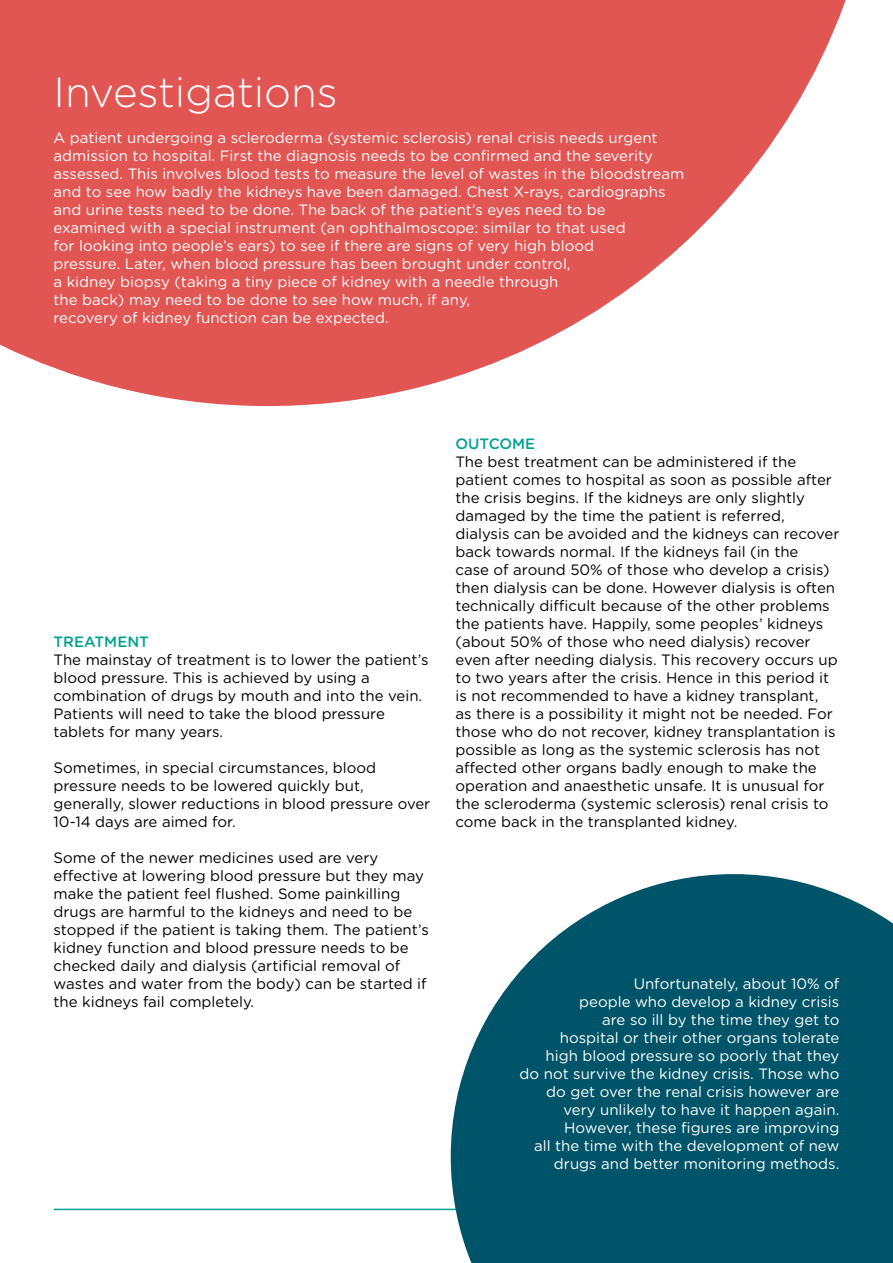
<style>
.page{position:relative;width:893px;height:1263px;background:#fff}
.page>*{position:absolute;margin:0;border:0;box-sizing:border-box;transform-origin:0 0}
.t1{font:300 42px "Gotham Rounded";color:#fff}
.t2{font:15px/18px "Gotham Rounded";color:#000}
.t3{font:15px/18px "Gotham Rounded";color:#fff}
.t4{font:500 15px "Gotham Rounded";color:#00a291}
</style>
<div class="page">
<hr style="left:54px;top:1209px;width:785px;height:1px;background:#00a291">
<svg style="left:451px;top:874px;width:442px;height:389px;background:#1e687a"></svg>
<svg style="left:0;top:0;width:846px;height:406px;fill:#e15553"></svg>
<h1 class="t1" style="left:54px;top:64px;width:286px">Investigations</h1>
<p class="t3" style="left:54px;top:128px;width:632px">A patient undergoing a scleroderma (systemic sclerosis) renal crisis needs urgent admission to hospital. First the diagnosis needs to be confirmed and the severity assessed. This involves blood tests to measure the level of wastes in the bloodstream and to see how badly the kidneys have been damaged. Chest X-rays, cardiographs and urine tests need to be done. The back of the patient’s eyes need to be<br>examined with a special instrument (an ophthalmoscope: similar to that used<br>for looking into people’s ears) to see if there are signs of very high blood<br>pressure. Later, when blood pressure has been brought under control,<br>a kidney biopsy (taking a tiny piece of kidney with a needle through<br>the back) may need to be done to see how much, if any,<br>recovery of kidney function can be expected.</p>
<p class="t4" style="left:54px;top:631px;width:97px">TREATMENT</p>
<p class="t2" style="left:54px;top:650px;width:376px">The mainstay of treatment is to lower the patient’s blood pressure. This is achieved by using a combination of drugs by mouth and into the vein.<br>Patients will need to take the blood pressure tablets for many years.</p>
<p class="t2" style="left:54px;top:758px;width:378px">Sometimes, in special circumstances, blood pressure needs to be lowered quickly but, generally, slower reductions in blood pressure over 10-14 days are aimed for.</p>
<p class="t2" style="left:54px;top:848px;width:377px">Some of the newer medicines used are very effective at lowering blood pressure but they may make the patient feel flushed. Some painkilling drugs are harmful to the kidneys and need to be stopped if the patient is taking them. The patient’s kidney function and blood pressure needs to be checked daily and dialysis (artificial removal of wastes and water from the body) can be started if the kidneys fail completely.</p>
<p class="t4" style="left:455px;top:433px;width:81px">OUTCOME</p>
<p class="t2" style="left:455px;top:452px;width:385px">The best treatment can be administered if the patient comes to hospital as soon as possible after the crisis begins. If the kidneys are only slightly damaged by the time the patient is referred, dialysis can be avoided and the kidneys can recover back towards normal. If the kidneys fail (in the<br>case of around 50% of those who develop a crisis) then dialysis can be done. However dialysis is often technically difficult because of the other problems the patients have. Happily, some peoples’ kidneys (about 50% of those who need dialysis) recover even after needing dialysis. This recovery occurs up to two years after the crisis. Hence in this period it is not recommended to have a kidney transplant,<br>as there is a possibility it might not be needed. For those who do not recover, kidney transplantation is possible as long as the systemic sclerosis has not affected other organs badly enough to make the operation and anaesthetic unsafe. It is unusual for the scleroderma (systemic sclerosis) renal crisis to come back in the transplanted kidney.</p>
<p class="t3" style="left:520px;top:974px;width:321px;text-align:right">Unfortunately, about 10% of<br>people who develop a kidney crisis<br>are so ill by the time they get to<br>hospital or their other organs tolerate<br>high blood pressure so poorly that they<br>do not survive the kidney crisis. Those who do get over the renal crisis however are very unlikely to have it happen again.<br>However, these figures are improving<br>all the time with the development of new drugs and better monitoring methods.</p>
</div>
